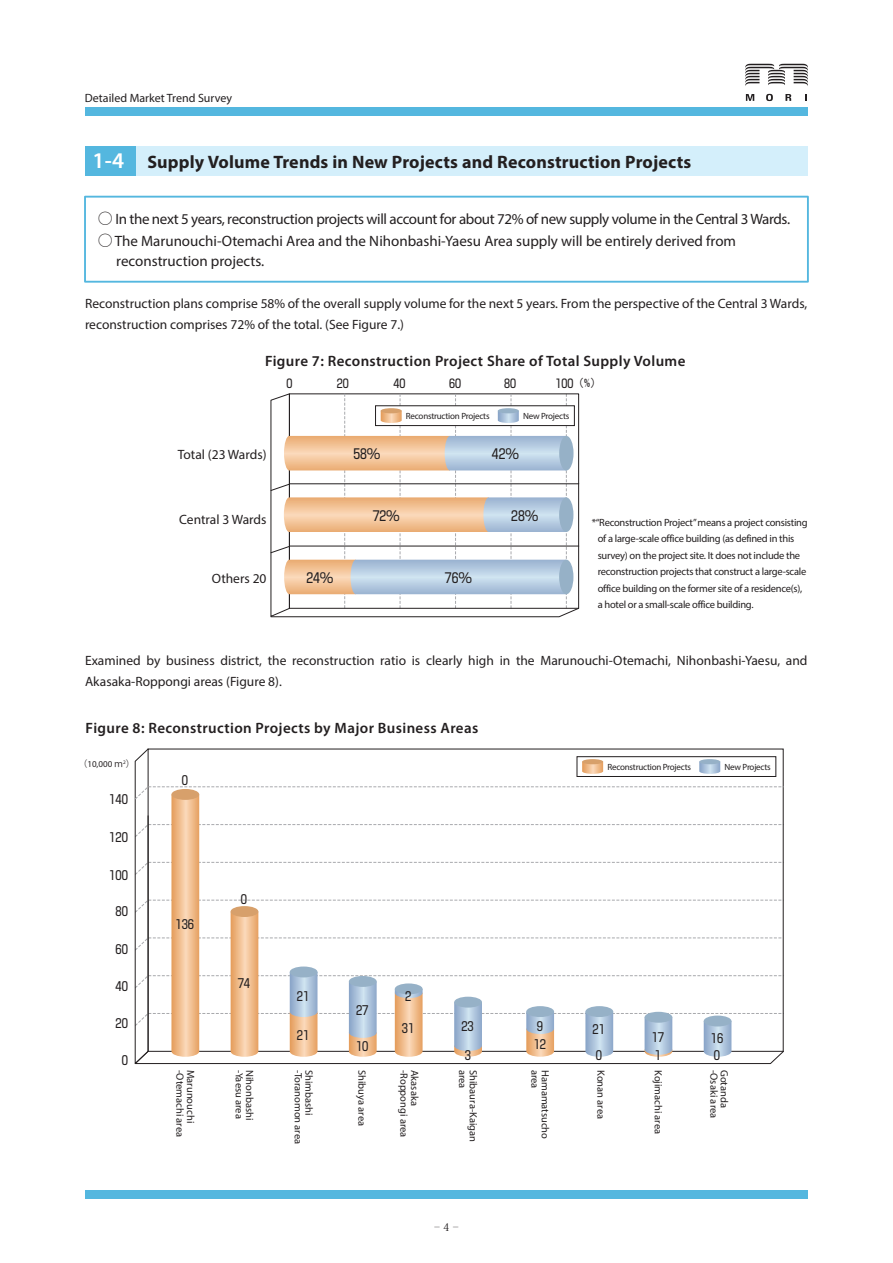
<style>
.page{position:relative;width:893px;height:1263px;background:#fff}
.page>*{position:absolute;margin:0;border:0;box-sizing:border-box;transform-origin:0 0}
.t1{font:700 18px "Myriad Pro";letter-spacing:.01em;color:#231f20}
.t2{font:15px/19.5px "Myriad Pro";letter-spacing:-.01em;color:#231f20}
.t3{font:600 15px "Myriad Pro";letter-spacing:.025em;color:#231f20}
.t4{font:13.65px "Shin Go Pro";color:#231f20}
.t5{font:13.5px/21px "Myriad Pro";color:#231f20}
.t6{font:12.45px/18.5px "Shin Go Pro";color:#231f20}
.t7{font:12px "Myriad Pro";color:#231f20}
.t8{font:12px "Shin Go Pro";color:#231f20}
.t9{font:10.5px/16.5px "Myriad Pro";letter-spacing:-.025em;color:#231f20}
.t10{font:10.5px "Myriad Pro";color:#231f20}
.t11{font:10.5px "Koz Min Pro";color:#231f20}
.t12{font:9px "Myriad Pro";letter-spacing:-.025em;color:#231f20}
.s1{font-weight:600;font-size:22.5px;color:#fff}
.s2{font-family:"Shin Go Pro"}
.s3{font-family:"Koz Go Pr 6 N"}
.s4{font-family:"MS P Gothic"}
</style>
<div class="page">
<svg style="left:746px;top:94px;width:8px;height:7px"></svg>
<svg style="left:766px;top:94px;width:7px;height:7px"></svg>
<svg style="left:785px;top:94px;width:6px;height:7px"></svg>
<svg style="left:805px;top:94px;width:2px;height:7px"></svg>
<svg style="left:745px;top:64px;width:63px;height:22px"></svg>
<div style="left:85px;top:107px;width:723px;height:9px;background:#54b7df"></div>
<div style="left:85px;top:1191px;width:723px;height:8px;background:#54b7df"></div>
<svg style="left:567px;top:393px;width:12px;height:221px"></svg>
<hr style="left:289px;top:608px;width:290px;height:1px;background:#231f20">
<hr style="left:290px;top:546px;width:289px;height:1px;background:#231f20">
<hr style="left:290px;top:483px;width:289px;height:1px;background:#231f20">
<div style="left:559px;top:436px;width:14px;height:34px;background:#96b1c7;border-radius:50%"></div>
<div style="left:559px;top:497px;width:14px;height:35px;background:#96b1c7;border-radius:50%"></div>
<div style="left:559px;top:560px;width:14px;height:34px;background:#96b1c7;border-radius:50%"></div>
<div style="left:375px;top:405px;width:200px;height:21px;background:#fff;border:1px solid #231f20"></div>
<svg style="left:270px;top:393px;width:297px;height:224px"></svg>
<div style="left:498px;top:408px;width:21px;height:5px;background:#96b1c7;border-radius:50%"></div>
<svg style="left:134px;top:748px;width:650px;height:317px"></svg>
<div style="left:526px;top:1006px;width:28px;height:11px;background:#96b1c7;border-radius:50%"></div>
<div style="left:84px;top:196px;width:725px;height:87px;border:2px solid #54b7df"></div>
<div style="left:85px;top:146px;width:723px;height:29px;background:#d4effb"></div>
<div style="left:85px;top:146px;width:50px;height:29px;background:#54b7df"></div>
<p class="t7" style="left:85px;top:91px;width:149px">Detailed Market Trend Survey</p>
<h1 class="t1" style="left:92px;top:150px;width:600px"><span class="s1">1-4</span> Supply Volume Trends in New Projects and Reconstruction Projects</h1>
<p class="t2" style="left:98px;top:209px;width:694px"><span class="s2">○</span> In the next 5 years, reconstruction projects will account for about 72% of new supply volume in the Central 3 Wards.</p>
<p class="t2" style="left:98px;top:231px;width:640px"><span class="s2">○</span>The Marunouchi-Otemachi Area and the Nihonbashi-Yaesu Area supply will be entirely derived from<span class="s3">　</span> reconstruction projects.</p>
<p class="t5" style="left:85px;top:293px;width:724px">Reconstruction plans comprise 58% of the overall supply volume for the next 5 years. From the perspective of the Central 3 Wards, reconstruction comprises 72% of the total. (See Figure 7.)</p>
<p class="t3" style="left:265px;top:351px;width:422px">Figure 7: Reconstruction Project Share of Total Supply Volume</p>
<p class="t8" style="left:287px;top:373px;width:7px">0</p>
<p class="t8" style="left:337px;top:373px;width:13px">20</p>
<p class="t8" style="left:393px;top:373px;width:13px">40</p>
<p class="t8" style="left:449px;top:373px;width:13px">60</p>
<p class="t8" style="left:504px;top:373px;width:13px">80</p>
<p class="t8" style="left:555px;top:373px;width:42px">100 <span class="s4">（%）</span></p>
<p class="t12" style="left:406px;top:410px;width:85px">Reconstruction Projects</p>
<p class="t12" style="left:523px;top:410px;width:48px">New Projects</p>
<p class="t5" style="left:178px;top:444px;width:90px">Total (23 Wards)</p>
<p class="t4" style="left:353px;top:443px;width:29px">58%</p>
<p class="t4" style="left:492px;top:443px;width:29px">42%</p>
<p class="t5" style="left:179px;top:508px;width:89px">Central 3 Wards</p>
<p class="t5" style="left:212px;top:567px;width:56px">Others 20</p>
<p class="t4" style="left:373px;top:504px;width:29px">72%</p>
<p class="t4" style="left:511px;top:504px;width:29px">28%</p>
<p class="t4" style="left:306px;top:566px;width:29px">24%</p>
<p class="t4" style="left:445px;top:566px;width:29px">76%</p>
<p class="t9" style="left:598px;top:514px;width:211px;text-indent:-6px">*“Reconstruction Project” means a project consisting of a large-scale office building (as defined in this survey) on the project site. It does not include the reconstruction projects that construct a large-scale office building on the former site of a residence(s), a hotel or a small-scale office building.</p>
<p class="t5" style="left:85px;top:650px;width:724px">Examined by business district, the reconstruction ratio is clearly high in the Marunouchi-Otemachi, Nihonbashi-Yaesu, and<br>Akasaka-Roppongi areas (Figure 8).</p>
<p class="t3" style="left:86px;top:719px;width:394px">Figure 8: Reconstruction Projects by Major Business Areas</p>
<p class="t12" style="left:79px;top:758px;width:58px"><span class="s3">（</span>10,000 <span class="s3">ｍ</span><sup>2</sup><span class="s3">）</span></p>
<p class="t6" style="left:109px;top:788px;width:20px">140</p>
<p class="t6" style="left:109px;top:826px;width:20px">120</p>
<p class="t6" style="left:109px;top:864px;width:20px">100</p>
<p class="t6" style="left:116px;top:901px;width:14px">80</p>
<p class="t6" style="left:116px;top:939px;width:14px">60</p>
<p class="t6" style="left:116px;top:975px;width:14px">40</p>
<p class="t6" style="left:116px;top:1012px;width:14px">20</p>
<p class="t6" style="left:122px;top:1049px;width:8px">0</p>
<p class="t6" style="left:182px;top:769px;width:8px">0</p>
<p class="t6" style="left:175px;top:914px;width:20px">136</p>
<p class="t6" style="left:241px;top:889px;width:8px">0</p>
<p class="t6" style="left:238px;top:973px;width:14px">74</p>
<p class="t6" style="left:297px;top:986px;width:14px">21</p>
<p class="t6" style="left:297px;top:1024px;width:14px">21</p>
<p class="t6" style="left:356px;top:1000px;width:14px">27</p>
<p class="t6" style="left:356px;top:1036px;width:14px">10</p>
<p class="t6" style="left:405px;top:986px;width:8px">2</p>
<p class="t6" style="left:402px;top:1017px;width:14px">31</p>
<p class="t6" style="left:461px;top:1015px;width:14px">23</p>
<p class="t6" style="left:465px;top:1045px;width:8px">3</p>
<p class="t12" style="left:607px;top:761px;width:85px">Reconstruction Projects</p>
<p class="t12" style="left:724px;top:761px;width:48px">New Projects</p>
<p class="t6" style="left:537px;top:1015px;width:8px">9</p>
<p class="t6" style="left:534px;top:1034px;width:14px">12</p>
<p class="t6" style="left:593px;top:1015px;width:14px;line-height:26.1px">21<br>0</p>
<p class="t6" style="left:652px;top:1026px;width:14px">17<br>1</p>
<p class="t6" style="left:711px;top:1029px;width:14px;line-height:17px">16<br>0</p>
<p class="t10" style="left:410px;top:1070px;width:69px;rotate:90deg">-Roppongi area</p>
<p class="t10" style="left:421px;top:1070px;width:37px;rotate:90deg">Akasaka</p>
<p class="t10" style="left:187px;top:1070px;width:69px;rotate:90deg">-Otemachi area</p>
<p class="t10" style="left:197px;top:1070px;width:55px;rotate:90deg">Marunouchi</p>
<p class="t9" style="left:543px;top:1070px;width:20px;rotate:90deg">area</p>
<p class="t10" style="left:552px;top:1070px;width:71px;rotate:90deg">Hamamatsucho</p>
<p class="t10" style="left:607px;top:1070px;width:51px;rotate:90deg">Konan area</p>
<p class="t10" style="left:665px;top:1070px;width:66px;rotate:90deg">Kojimachi area</p>
<p class="t10" style="left:720px;top:1070px;width:50px;rotate:90deg">-Osaki area</p>
<p class="t10" style="left:731px;top:1070px;width:39px;rotate:90deg">Gotanda</p>
<p class="t10" style="left:246px;top:1070px;width:50px;rotate:90deg">-Yaesu area</p>
<p class="t10" style="left:256px;top:1070px;width:52px;rotate:90deg">Nihonbashi</p>
<p class="t10" style="left:305px;top:1070px;width:76px;rotate:90deg">-Toranomon area</p>
<p class="t10" style="left:315px;top:1070px;width:47px;rotate:90deg">Shimbashi</p>
<p class="t9" style="left:471px;top:1070px;width:20px;rotate:90deg">area</p>
<p class="t10" style="left:480px;top:1070px;width:74px;rotate:90deg">Shibaura-Kaigan</p>
<p class="t10" style="left:369px;top:1070px;width:58px;rotate:90deg">Shibuya area</p>
<p class="t11" style="left:434px;top:1220px;width:25px">‒ 4 ‒</p>
</div>
